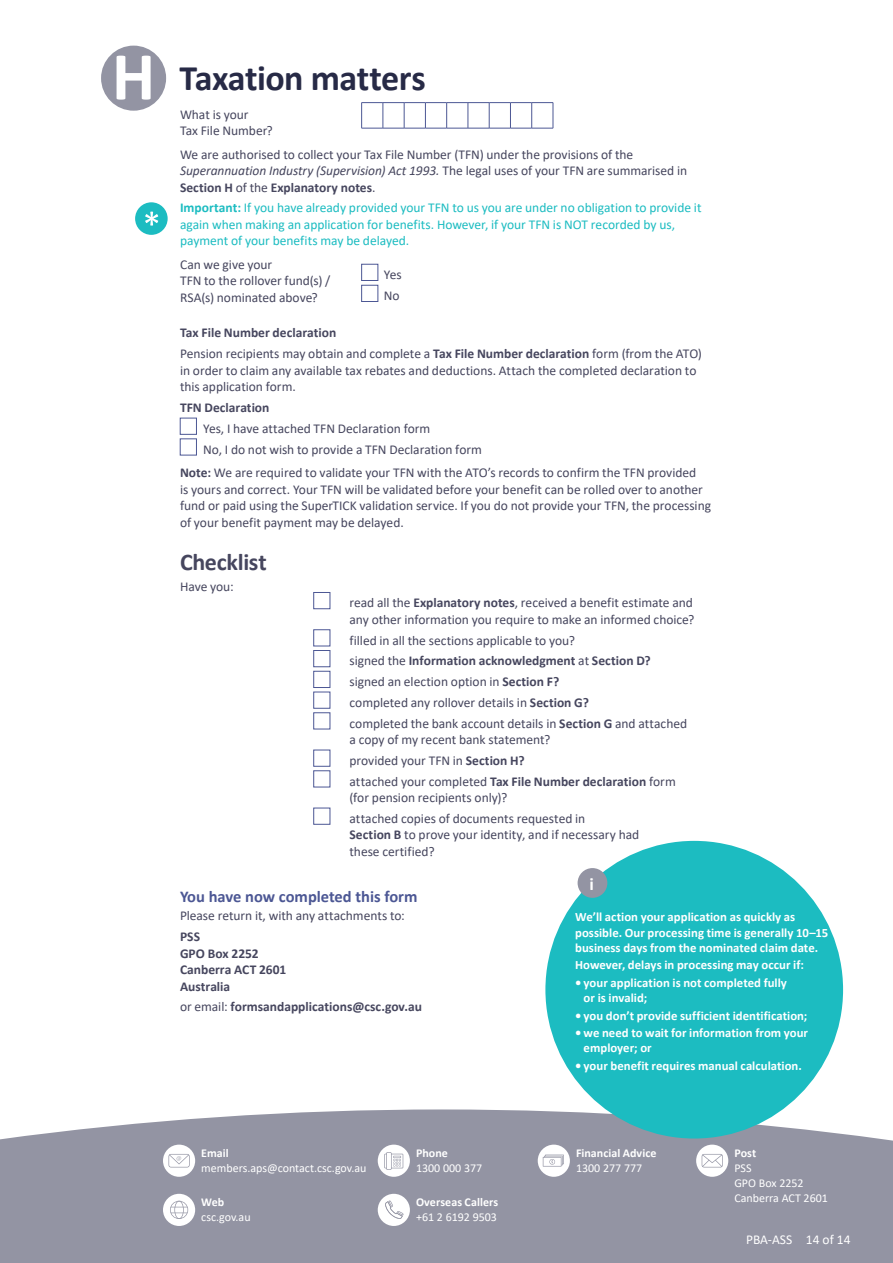
<style>
.page{position:relative;width:893px;height:1263px;background:#fff}
.page>*{position:absolute;margin:0;border:0;box-sizing:border-box;transform-origin:0 0}
._01_Form_Section_heading{font:700 36px "Calibri";letter-spacing:-.015em;color:#272a46}
._02_H2{font:700 24px "Calibri";letter-spacing:-.015em;color:#46465e}
.t1{font:700 18px "Calibri";color:#fff}
._04_H4{font:700 16.5px "Calibri";color:#4c5794}
._08_Body_Text_wide_column{font:13.5px/16.5px "Calibri";letter-spacing:-.005em;color:#46465e}
._02_Important_Text{font:13.5px/16.5px "Calibri";letter-spacing:-.005em;color:#1cbcc1}
.td-cell-label{font:13.5px/16.5px "Calibri";letter-spacing:-.005em;color:#46465e}
._08_Body_Text{font:700 13.5px/16.5px "Calibri";color:#46465e}
._08_Body_Text_wide_column-2{font:700 13.5px "Calibri";color:#46465e}
.td-cell-label-2{font:700 13.5px "Calibri";color:#46465e}
._08_Body_Text-2{font:13.5px "Calibri";letter-spacing:-.005em;color:#46465e}
.t2{font:13.5px "Calibri";color:#fff}
.td-cell_radio{font:13.5px "Calibri";color:#46465e}
._02_Important_Text-2{font:700 12.75px/15.3px "Calibri";color:#fff}
.t3{font:12px/15px "Calibri";color:#fff}
.t4{font:700 12px "Calibri";letter-spacing:.005em;color:#fff}
.s1{font-size:69px;color:#fff}
.s2{font-style:italic}
.s3{font-weight:700}
.s4{font-weight:400}
</style>
<div class="page">
<div style="left:0;top:1109px;width:893px;height:154px;background:#9394a3"></div>
<div style="left:163px;top:1144px;width:32px;height:33px;background:#fff;border-radius:50%"></div>
<svg style="left:168px;top:1154px;width:22px;height:13px"></svg>
<div style="left:378px;top:1144px;width:32px;height:33px;background:#fff;border-radius:50%"></div>
<svg style="left:384px;top:1152px;width:19px;height:18px"></svg>
<div style="left:538px;top:1144px;width:32px;height:33px;background:#fff;border-radius:50%"></div>
<svg style="left:543px;top:1154px;width:21px;height:12px"></svg>
<div style="left:696px;top:1144px;width:32px;height:33px;background:#fff;border-radius:50%"></div>
<svg style="left:702px;top:1154px;width:21px;height:13px"></svg>
<div style="left:163px;top:1194px;width:32px;height:32px;background:#fff;border-radius:50%"></div>
<svg style="left:170px;top:1201px;width:18px;height:18px"></svg>
<div style="left:378px;top:1194px;width:32px;height:32px;background:#fff;border-radius:50%"></div>
<svg style="left:385px;top:1200px;width:19px;height:19px"></svg>
<div style="left:101px;top:46px;width:65px;height:65px;background:#9394a3;border-radius:50%"></div>
<svg style="left:361px;top:102px;width:193px;height:27px"></svg>
<div style="left:361px;top:264px;width:17px;height:17px;border:1px solid #4c5794"></div>
<div style="left:361px;top:285px;width:17px;height:17px;border:1px solid #4c5794"></div>
<div style="left:180px;top:418px;width:17px;height:16px;border:1px solid #4c5794"></div>
<div style="left:180px;top:439px;width:17px;height:16px;border:1px solid #4c5794"></div>
<div style="left:314px;top:592px;width:16px;height:17px;border:1px solid #4c5794"></div>
<div style="left:314px;top:629px;width:16px;height:17px;border:1px solid #4c5794"></div>
<div style="left:314px;top:650px;width:16px;height:17px;border:1px solid #4c5794"></div>
<div style="left:314px;top:671px;width:16px;height:17px;border:1px solid #4c5794"></div>
<div style="left:314px;top:712px;width:16px;height:17px;border:1px solid #4c5794"></div>
<div style="left:314px;top:770px;width:16px;height:17px;border:1px solid #4c5794"></div>
<div style="left:135px;top:202px;width:33px;height:33px;background:#1cbcc1;border-radius:50%"></div>
<svg style="left:145px;top:212px;width:13px;height:14px"></svg>
<div style="left:545px;top:841px;width:298px;height:297px;background:#1cbcc1;border-radius:50%"></div>
<div style="left:578px;top:868px;width:29px;height:30px;background:#9394a3;border-radius:50%"></div>
<p class="_01_Form_Section_heading" style="left:112px;top:53px;width:315px"><span class="s1">H</span> Taxation matters</p>
<p class="td-cell-label" style="left:180px;top:105px;width:94px">What is your<br>Tax File Number?</p>
<p class="_08_Body_Text_wide_column" style="left:180px;top:146px;width:509px">We are authorised to collect your Tax File Number (TFN) under the provisions of the<br><span class="s2">Superannuation Industry (Supervision) Act 1993.</span> The legal uses of your TFN are summarised in<br><span class="s3">Section H</span> of the <span class="s3">Explanatory notes</span>.</p>
<p class="_02_Important_Text" style="left:180px;top:199px;width:523px"><span class="s3">Important:</span> If you have already provided your TFN to us you are under no obligation to provide it again when making an application for benefits. However, if your TFN is NOT recorded by us, payment of your benefits may be delayed.</p>
<p class="td-cell-label" style="left:180px;top:256px;width:152px">Can we give your<br>TFN to the rollover fund(s) /<br>RSA(s) nominated above?</p>
<p class="td-cell_radio" style="left:384px;top:265px;width:19px">Yes</p>
<p class="td-cell_radio" style="left:384px;top:286px;width:17px">No</p>
<p class="td-cell-label-2" style="left:180px;top:323px;width:158px">Tax File Number declaration</p>
<p class="_08_Body_Text_wide_column" style="left:180px;top:345px;width:523px">Pension recipients may obtain and complete a <span class="s3">Tax File Number declaration</span> form (from the ATO) in order to claim any available tax rebates and deductions. Attach the completed declaration to this application form.</p>
<p class="td-cell-label-2" style="left:180px;top:398px;width:91px">TFN Declaration</p>
<p class="_08_Body_Text_wide_column" style="left:203px;top:420px;width:229px">Yes, I have attached TFN Declaration form</p>
<p class="_08_Body_Text_wide_column" style="left:203px;top:441px;width:280px">No, I do not wish to provide a TFN Declaration form</p>
<p class="_08_Body_Text_wide_column" style="left:180px;top:464px;width:533px"><span class="s3">Note:</span> We are required to validate your TFN with the ATO’s records to confirm the TFN provided<br>is yours and correct. Your TFN will be validated before your benefit can be rolled over to another fund or paid using the SuperTICK validation service. If you do not provide your TFN, the processing of your benefit payment may be delayed.</p>
<p class="_02_H2" style="left:180px;top:545px;width:88px">Checklist</p>
<p class="_08_Body_Text_wide_column" style="left:180px;top:578px;width:55px">Have you:</p>
<p class="_08_Body_Text_wide_column" style="left:349px;top:594px;width:346px">read all the <span class="s3">Explanatory notes</span>, received a benefit estimate and any other information you require to make an informed choice?</p>
<p class="_08_Body_Text_wide_column" style="left:349px;top:631px;width:227px">filled in all the sections applicable to you?</p>
<p class="_08_Body_Text_wide_column-2" style="left:349px;top:651px;width:303px"><span class="s4">signed the</span> Information acknowledgment <span class="s4">at</span> Section D?</p>
<p class="_08_Body_Text_wide_column" style="left:349px;top:673px;width:211px">signed an election option in <span class="s3">Section F?</span></p>
<p class="_08_Body_Text_wide_column" style="left:349px;top:694px;width:241px">completed any rollover details in <span class="s3">Section G?</span></p>
<p class="_08_Body_Text_wide_column" style="left:349px;top:714px;width:339px">completed the bank account details in <span class="s3">Section G</span> and attached a copy of my recent bank statement?</p>
<p class="_08_Body_Text_wide_column" style="left:349px;top:752px;width:177px">provided your TFN in <span class="s3">Section H?</span></p>
<p class="_08_Body_Text_wide_column" style="left:349px;top:772px;width:328px">attached your completed <span class="s3">Tax File Number declaration</span> form (for pension recipients only)?</p>
<p class="_08_Body_Text_wide_column" style="left:349px;top:810px;width:291px">attached copies of documents requested in<br><span class="s3">Section B</span> to prove your identity, and if necessary had these certified?</p>
<p class="_04_H4" style="left:180px;top:885px;width:239px">You have now completed this form</p>
<p class="_08_Body_Text-2" style="left:180px;top:906px;width:226px">Please return it, with any attachments to:</p>
<p class="_08_Body_Text" style="left:180px;top:928px;width:108px">PSS<br>GPO Box 2252<br>Canberra ACT 2601<br>Australia</p>
<p class="_08_Body_Text" style="left:180px;top:998px;width:243px"><span class="s4">or email:</span> formsandapplications@csc.gov.au</p>
<p class="t1" style="left:589px;top:871px;width:6px">i</p>
<p class="_02_Important_Text-2" style="left:575px;top:909px;width:255px">We’ll action your application as quickly as possible. Our processing time is generally 10–15 business days from the nominated claim date.</p>
<p class="_02_Important_Text-2" style="left:575px;top:957px;width:230px">However, delays in processing may occur if:</p>
<p class="_02_Important_Text-2" style="left:584px;top:975px;width:205px;text-indent:-9px">• your application is not completed fully or is invalid;</p>
<p class="_02_Important_Text-2" style="left:575px;top:1007px;width:234px">• you don’t provide sufficient identification;</p>
<p class="_02_Important_Text-2" style="left:584px;top:1025px;width:226px;text-indent:-9px">• we need to wait for information from your employer; or</p>
<p class="_02_Important_Text-2" style="left:575px;top:1058px;width:228px">• your benefit requires manual calculation.</p>
<p class="t4" style="left:201px;top:1144px;width:29px">Email</p>
<p class="t3" style="left:201px;top:1160px;width:167px">members.aps@contact.csc.gov.au</p>
<p class="t4" style="left:201px;top:1194px;width:25px">Web</p>
<p class="t3" style="left:201px;top:1209px;width:51px">csc.gov.au</p>
<p class="t4" style="left:416px;top:1144px;width:33px">Phone</p>
<p class="t3" style="left:416px;top:1160px;width:68px">1300 000 377</p>
<p class="t4" style="left:416px;top:1194px;width:84px">Overseas Callers</p>
<p class="t3" style="left:416px;top:1209px;width:83px">+61 2 6192 9503</p>
<p class="t4" style="left:576px;top:1144px;width:82px">Financial Advice</p>
<p class="t3" style="left:576px;top:1160px;width:68px">1300 277 777</p>
<p class="t4" style="left:734px;top:1144px;width:23px">Post</p>
<p class="t3" style="left:734px;top:1160px;width:71px">PSS<br>GPO Box 2252</p>
<p class="t3" style="left:734px;top:1190px;width:95px">Canberra ACT 2601</p>
<p class="t2" style="left:746px;top:1230px;width:106px">PBA-ASS 14 of 14</p>
</div>
